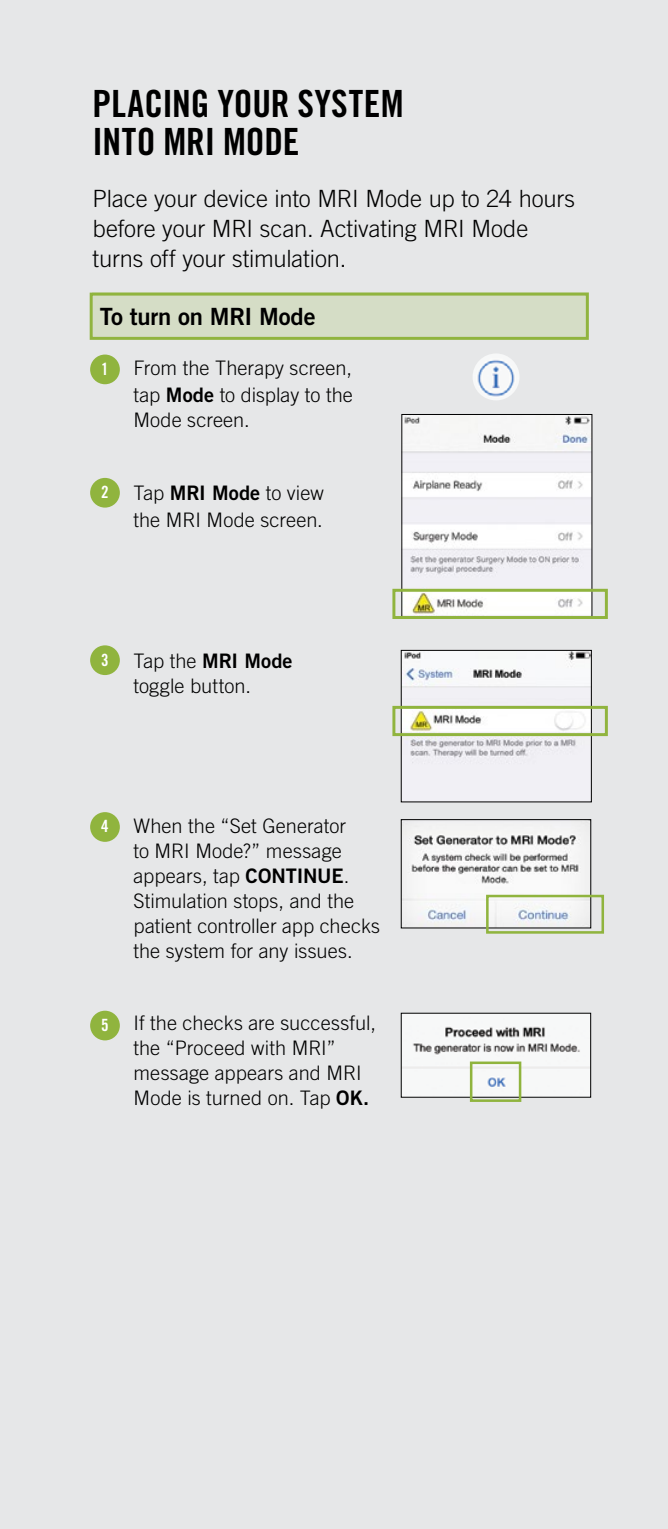
<style>
.page{position:relative;width:668px;height:1529px;background:#fff}
.page>*{position:absolute;margin:0;border:0;box-sizing:border-box;transform-origin:0 0}
.t1{font:37.5px/37.5px "Trade Gothic LT Std Bd Cn 20";letter-spacing:-.005em;color:#000}
.t2{font:300 23.75px/30px "Trade Gothic LT Std";letter-spacing:-.005em;color:#000}
.t3{font:23.75px "Trade Gothic LT Std Bd 2";letter-spacing:-.01em;color:#000}
.t4{font:300 20px/25px "Trade Gothic LT Std";color:#000}
.t5{font:20px "Trade Gothic LT Std Bd 2";letter-spacing:.005em;color:#000}
.t6{font:17px "Trade Gothic LT Std Bd Cn 20";color:#fff}
.s1{font-family:"Trade Gothic LT Std Bd 2";font-weight:400}
.s2{font-family:"Trade Gothic LT Std";font-weight:300}
</style>
<div class="page">
<div style="left:20px;top:0;width:648px;height:1528px;background:#e6e7e8"></div>
<div style="left:0;top:0;width:22px;height:1528px;background:#e6e7e8"></div>
<div style="left:92px;top:292px;width:497px;height:45px;background:#d5ddc6"></div>
<div style="left:90px;top:292px;width:499px;height:48px;border:3px solid #90b43e"></div>
<img style="left:403px;top:652px;width:186px;height:148px">
<img style="left:403px;top:822px;width:186px;height:104px">
<div style="left:401px;top:819px;width:190px;height:109px;border:1px solid #000"></div>
<div style="left:486px;top:894px;width:118px;height:39px;border:3px solid #90b43e"></div>
<img style="left:403px;top:1014px;width:186px;height:81px">
<div style="left:470px;top:1061px;width:51px;height:40px;border:3px solid #90b43e"></div>
<div style="left:90px;top:354px;width:30px;height:30px;background:#90b43e;border-radius:50%"></div>
<div style="left:90px;top:478px;width:30px;height:29px;background:#90b43e;border-radius:50%"></div>
<div style="left:90px;top:645px;width:30px;height:30px;background:#90b43e;border-radius:50%"></div>
<div style="left:90px;top:812px;width:30px;height:30px;background:#90b43e;border-radius:50%"></div>
<div style="left:90px;top:1010px;width:30px;height:30px;background:#90b43e;border-radius:50%"></div>
<img style="left:472px;top:353px;width:47px;height:47px;border-radius:23px">
<img style="left:403px;top:416px;width:187px;height:199px">
<div style="left:401px;top:414px;width:191px;height:203px;border:1px solid #000"></div>
<div style="left:392px;top:706px;width:216px;height:30px;border:3px solid #90b43e"></div>
<div style="left:392px;top:589px;width:216px;height:30px;border:3px solid #90b43e"></div>
<h1 class="t1" style="left:93px;top:85px;width:312px">PLACING YOUR SYSTEM<br>INTO MRI MODE</h1>
<p class="t2" style="left:93px;top:183px;width:484px">Place your device into MRI Mode up to 24 hours before your MRI scan. Activating MRI Mode turns off your stimulation.</p>
<p class="t3" style="left:100px;top:302px;width:217px">To turn on MRI Mode</p>
<p class="t4" style="left:133px;top:354px;width:221px;line-height:27.5px">From the Therapy screen, tap <span class="s1">Mode</span> to display to the</p>
<p class="t4" style="left:133px;top:407px;width:118px">Mode screen.</p>
<p class="t6" style="left:101px;top:358px;width:9px">1</p>
<p class="t6" style="left:101px;top:482px;width:9px">2</p>
<p class="t4" style="left:133px;top:479px;width:192px;line-height:27.5px">Tap <span class="s1">MRI Mode</span> to view the MRI Mode screen.</p>
<p class="t6" style="left:101px;top:649px;width:9px">3</p>
<p class="t5" style="left:133px;top:648px;width:161px"><span class="s2">Tap the</span> MRI Mode</p>
<p class="t4" style="left:133px;top:672px;width:119px">toggle button.</p>
<p class="t6" style="left:101px;top:816px;width:9px">4</p>
<p class="t6" style="left:101px;top:1014px;width:9px">5</p>
<p class="t4" style="left:133px;top:812px;width:248px">When the “Set Generator<br>to MRI Mode?” message appears, tap <span class="s1">CONTINUE</span>.<br>Stimulation stops, and the patient controller app checks the system for any issues.</p>
<p class="t4" style="left:133px;top:1010px;width:244px">If the checks are successful, the “Proceed with MRI” message appears and MRI<br>Mode is turned on. Tap <span class="s1">OK.</span></p>
</div>
